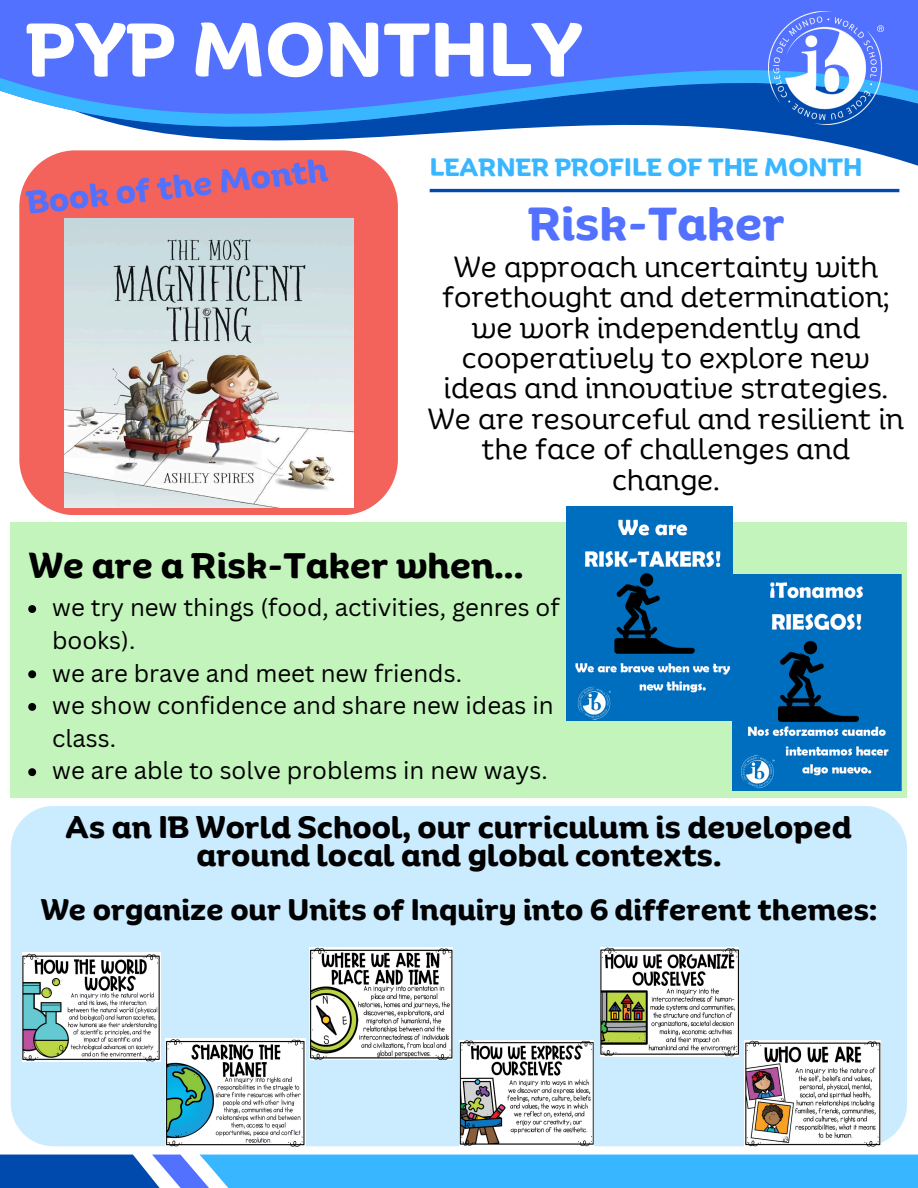
<style>
.page{position:relative;width:918px;height:1188px;background:#fff}
.page>*{position:absolute;margin:0;border:0;box-sizing:border-box;transform-origin:0 0}
.t1{font:700 72.9px "Binate Display";color:#fff}
.t2{font:700 45px "Binate Display";color:#5271ff}
.t3{font:700 34.5px "Binate Display";color:#000}
.t4{font:700 31.5px "Binate Display";color:#5271ff}
.t5{font:700 30px/28.2px "Binate Display";color:#000;text-align:center}
.t6{font:28.5px/30.3px "Binate Display";color:#000;text-align:center}
.t7{font:700 28.5px "Binate Display";color:#000}
.t8{font:700 24.3px "Binate Display";color:#38b6ff}
.t9{font:24px/32.7px "Canva Sans";color:#000}
</style>
<div class="page">
<svg style="left:0;top:0;width:918px;height:193px;fill:#5271ff"></svg>
<svg style="left:0;top:1155px;width:918px;height:33px"></svg>
<svg style="left:19px;top:150px;width:379px;height:365px;fill:#f3635b"></svg>
<hr style="left:430px;top:189px;width:469px;height:3px;background:#004aad">
<div style="left:11px;top:806px;width:896px;height:340px;background:#cbecff"></div>
<div style="left:11px;top:523px;width:896px;height:275px;background:#c2f4bc"></div>
<img style="left:64px;top:218px;width:289px;height:289px">
<img style="left:566px;top:507px;width:167px;height:214px">
<img style="left:733px;top:574px;width:169px;height:216px">
<img style="left:769px;top:12px;width:114px;height:112px">
<img style="left:22px;top:952px;width:139px;height:109px">
<img style="left:166px;top:1038px;width:139px;height:108px">
<img style="left:310px;top:948px;width:142px;height:111px">
<img style="left:459px;top:1040px;width:135px;height:106px">
<img style="left:600px;top:948px;width:138px;height:109px">
<img style="left:744px;top:1040px;width:136px;height:106px">
<svg style="left:28px;top:605px;width:8px;height:8px"></svg>
<svg style="left:28px;top:670px;width:8px;height:8px"></svg>
<svg style="left:28px;top:703px;width:8px;height:8px"></svg>
<svg style="left:28px;top:768px;width:8px;height:8px"></svg>
<p class="t1" style="left:26px;top:-19px;width:558px">PYP MONTHLY</p>
<p class="t4" style="left:23px;top:173px;width:304px;rotate:-6deg">Book of the Month</p>
<p class="t8" style="left:430px;top:144px;width:434px">LEARNER PROFILE OF THE MONTH</p>
<p class="t2" style="left:528px;top:182px;width:259px">Risk-Taker</p>
<h4 class="t6" style="left:428px;top:248px;width:478px">We approach uncertainty with forethought and determination; we work independently and cooperatively to explore new ideas and innovative strategies.<br>We are resourceful and resilient in the face of challenges and change.</h4>
<p class="t3" style="left:29px;top:533px;width:496px">We are a Risk-Taker when...</p>
<p class="t9" style="left:52px;top:591px;width:509px">we try new things (food, activities, genres of books).</p>
<p class="t9" style="left:52px;top:656px;width:411px">we are brave and meet new friends.</p>
<p class="t9" style="left:52px;top:689px;width:503px">we show confidence and share new ideas in class.</p>
<p class="t9" style="left:52px;top:754px;width:497px">we are able to solve problems in new ways.</p>
<p class="t5" style="left:66px;top:809px;width:787px">As an IB World School, our curriculum is developed around local and global contexts.</p>
<h4 class="t7" style="left:41px;top:883px;width:838px">We organize our Units of Inquiry into 6 different themes:</h4>
</div>
